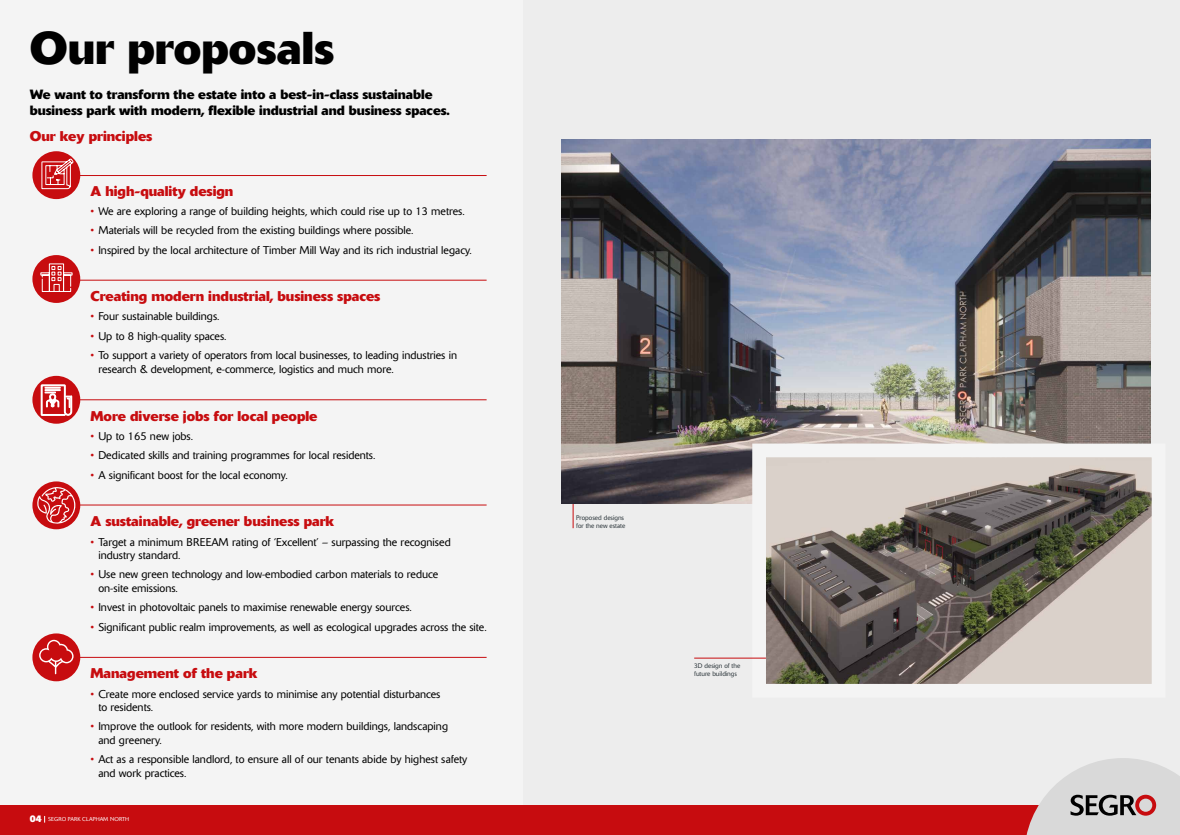
<style>
.page{position:relative;width:1180px;height:835px;background:#fff}
.page>*{position:absolute;margin:0;border:0;box-sizing:border-box;transform-origin:0 0}
.t1{font:700 45.5px "Delta BQ";color:#000}
.t2{font:700 14px "Delta BQ";color:#c70c0f}
.t3{font:700 13.3px/16px "Delta BQ";color:#000}
.t4{font:300 11.2px/13.4px "Delta BQ";color:#000}
.t5{font:300 6.65px/8px "Delta BQ";color:#2c363b}
.t6{font:300 5.6px "Delta BQ";letter-spacing:.02em;color:#fff}
.s1{color:#c70c0f}
.s2{font-weight:700;font-size:9.52px}
</style>
<div class="page">
<div style="left:0;top:0;width:1180px;height:834px;background:#ededed"></div>
<hr style="left:573px;top:466px;width:1px;height:62px;background:#c70c0f">
<img style="left:562px;top:139px;width:588px;height:364px">
<img style="left:767px;top:458px;width:383px;height:224px">
<div style="left:752px;top:443px;width:413px;height:254px;border:14px solid #f4f4f4"></div>
<hr style="left:694px;top:657px;width:72px;height:1px;background:#c70c0f">
<div style="left:0;top:0;width:522px;height:834px;background:#f4f4f4"></div>
<hr style="left:62px;top:280px;width:424px;height:1px;background:#c70c0f">
<hr style="left:62px;top:175px;width:424px;height:1px;background:#c70c0f">
<hr style="left:77px;top:399px;width:409px;height:1px;background:#c70c0f">
<hr style="left:75px;top:657px;width:411px;height:1px;background:#c70c0f">
<hr style="left:80px;top:504px;width:406px;height:1px;background:#c70c0f">
<svg style="left:32px;top:376px;width:48px;height:47px"></svg>
<div style="left:32px;top:633px;width:48px;height:48px;background:#c70c0f;border-radius:50%"></div>
<div style="left:32px;top:481px;width:48px;height:48px;background:#c70c0f;border-radius:50%"></div>
<svg style="left:39px;top:639px;width:35px;height:35px"></svg>
<svg style="left:37px;top:486px;width:39px;height:41px"></svg>
<svg style="left:41px;top:384px;width:31px;height:31px"></svg>
<div style="left:32px;top:255px;width:48px;height:48px;background:#c70c0f;border-radius:50%"></div>
<div style="left:32px;top:151px;width:48px;height:48px;background:#c70c0f;border-radius:50%"></div>
<svg style="left:40px;top:263px;width:33px;height:29px"></svg>
<svg style="left:41px;top:158px;width:33px;height:31px"></svg>
<div style="left:0;top:805px;width:1180px;height:29px;background:#c70c0f"></div>
<svg style="left:1027px;top:758px;width:153px;height:76px"></svg>
<h1 class="t1" style="left:30px;top:19px;width:306px">Our proposals</h1>
<p class="t3" style="left:30px;top:86px;width:422px">We want to transform the estate into a best-in-class sustainable business park with modern, flexible industrial and business spaces.</p>
<p class="t2" style="left:30px;top:127px;width:124px">Our key principles</p>
<p class="t2" style="left:90px;top:182px;width:144px">A high-quality design</p>
<p class="t4" style="left:90px;top:204px;width:376px"><span class="s1">•</span> We are exploring a range of building heights, which could rise up to 13 metres.</p>
<p class="t4" style="left:90px;top:224px;width:324px"><span class="s1">•</span> Materials will be recycled from the existing buildings where possible.</p>
<p class="t4" style="left:90px;top:243px;width:383px"><span class="s1">•</span> Inspired by the local architecture of Timber Mill Way and its rich industrial legacy.</p>
<p class="t2" style="left:90px;top:287px;width:291px">Creating modern industrial, business spaces</p>
<p class="t4" style="left:90px;top:310px;width:131px"><span class="s1">•</span> Four sustainable buildings.</p>
<p class="t4" style="left:90px;top:329px;width:138px"><span class="s1">•</span> Up to 8 high-quality spaces.</p>
<p class="t4" style="left:98px;top:348px;width:360px;text-indent:-8px"><span class="s1">•</span> To support a variety of operators from local businesses, to leading industries in research &amp; development, e-commerce, logistics and much more.</p>
<p class="t2" style="left:90px;top:406px;width:228px">More diverse jobs for local people</p>
<p class="t4" style="left:90px;top:429px;width:104px"><span class="s1">•</span> Up to 165 new jobs.</p>
<p class="t4" style="left:90px;top:449px;width:286px"><span class="s1">•</span> Dedicated skills and training programmes for local residents.</p>
<p class="t4" style="left:90px;top:468px;width:199px"><span class="s1">•</span> A significant boost for the local economy.</p>
<p class="t2" style="left:90px;top:512px;width:245px">A sustainable, greener business park</p>
<p class="t4" style="left:98px;top:535px;width:354px;text-indent:-8px"><span class="s1">•</span> Target a minimum BREEAM rating of ‘Excellent’ – surpassing the recognised industry standard.</p>
<p class="t4" style="left:98px;top:567px;width:341px;text-indent:-8px"><span class="s1">•</span> Use new green technology and low-embodied carbon materials to reduce on-site emissions.</p>
<p class="t4" style="left:90px;top:600px;width:323px"><span class="s1">•</span> Invest in photovoltaic panels to maximise renewable energy sources.</p>
<p class="t4" style="left:90px;top:620px;width:398px"><span class="s1">•</span> Significant public realm improvements, as well as ecological upgrades across the site.</p>
<p class="t2" style="left:90px;top:664px;width:168px">Management of the park</p>
<p class="t4" style="left:98px;top:687px;width:344px;text-indent:-8px"><span class="s1">•</span> Create more enclosed service yards to minimise any potential disturbances to residents.</p>
<p class="t4" style="left:98px;top:719px;width:351px;text-indent:-8px"><span class="s1">•</span> Improve the outlook for residents, with more modern buildings, landscaping and greenery.</p>
<p class="t4" style="left:98px;top:752px;width:370px;text-indent:-8px"><span class="s1">•</span> Act as a responsible landlord, to ensure all of our tenants abide by highest safety and work practices.</p>
<p class="t6" style="left:30px;top:815px;width:101px"><span class="s2">04</span> SEGRO PARK CLAPHAM NORTH</p>
<p class="t5" style="left:576px;top:513px;width:50px">Proposed designs for the new estate</p>
<p class="t5" style="left:694px;top:661px;width:48px">3D design of the future buildings</p>
</div>
